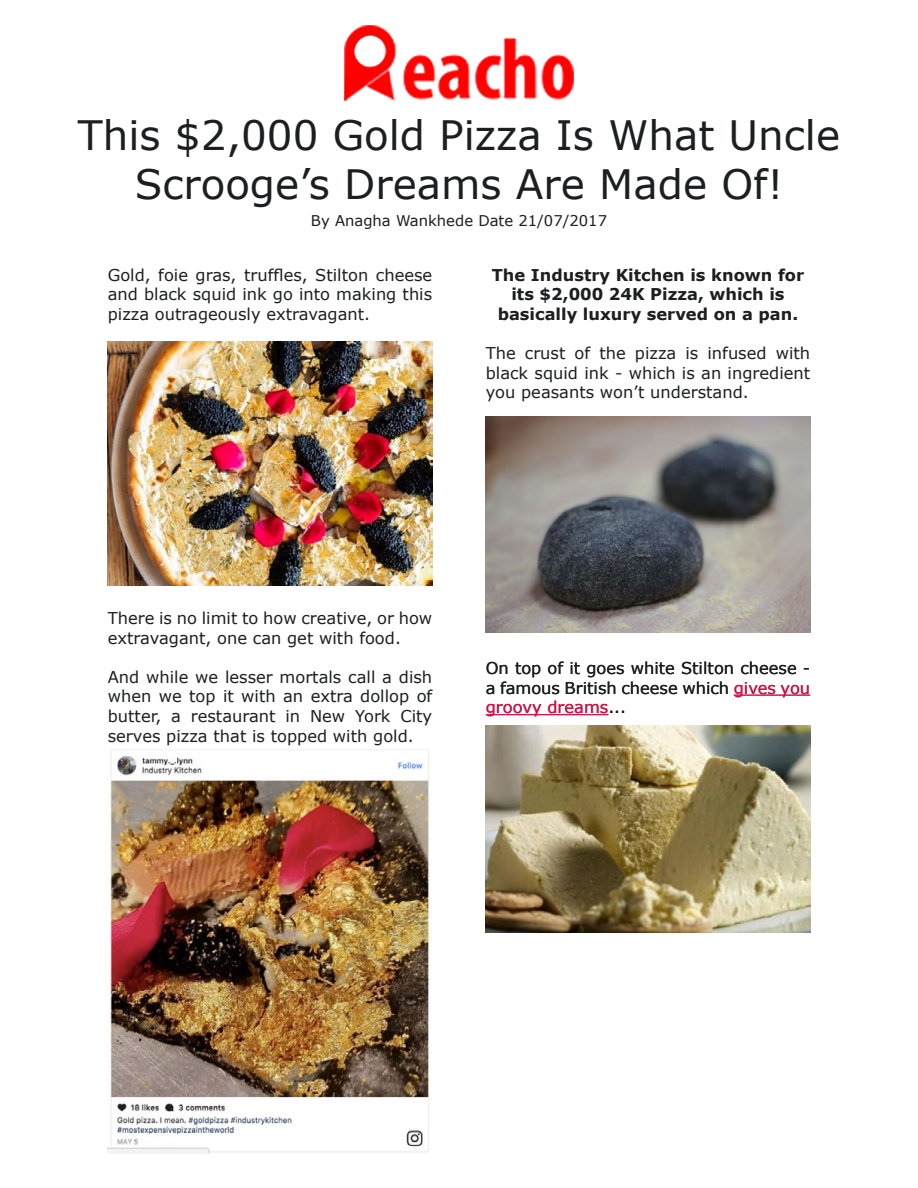
<style>
.page{position:relative;width:918px;height:1188px;background:#fff}
.page>*{position:absolute;margin:0;border:0;box-sizing:border-box;transform-origin:0 0}
.t1{font:40.5px/48.6px "Verdana";color:#1c1e1f;text-align:center}
.t2{font:16.35px/19.5px "Verdana";color:#1c1e1f;text-align:justify}
.t3{font:700 16.35px/19.5px "Verdana";color:#1c1e1f;text-align:center}
.t4{font:14.85px "Verdana";color:#1c1e1f}
.s1{color:#d11243}
</style>
<div class="page">
<img style="left:108px;top:749px;width:322px;height:404px">
<img style="left:344px;top:25px;width:230px;height:75px">
<hr style="left:734px;top:695px;width:76px;height:1px;background:#d11243">
<hr style="left:486px;top:714px;width:122px;height:1px;background:#d11243">
<img style="left:108px;top:341px;width:324px;height:244px">
<img style="left:486px;top:416px;width:324px;height:217px">
<img style="left:486px;top:726px;width:324px;height:207px">
<p class="t1" style="left:78px;top:112px;width:764px">This $2,000 Gold Pizza Is What Uncle<br>Scrooge’s Dreams Are Made Of!</p>
<p class="t4" style="left:311px;top:211px;width:298px">By Anagha Wankhede Date 21/07/2017</p>
<p class="t2" style="left:108px;top:265px;width:326px">Gold, foie gras, truffles, Stilton cheese and black squid ink go into making this pizza outrageously extravagant.</p>
<p class="t3" style="left:492px;top:265px;width:314px">The Industry Kitchen is known for its $2,000 24K Pizza, which is basically luxury served on a pan.</p>
<p class="t2" style="left:486px;top:344px;width:326px">The crust of the pizza is infused with black squid ink - which is an ingredient you peasants won’t understand.</p>
<p class="t2" style="left:108px;top:609px;width:326px">There is no limit to how creative, or how extravagant, one can get with food.</p>
<p class="t2" style="left:108px;top:667px;width:326px">And while we lesser mortals call a dish when we top it with an extra dollop of butter, a restaurant in New York City serves pizza that is topped with gold.</p>
<p class="t2" style="left:486px;top:659px;width:326px">On top of it goes white Stilton cheese - a famous British cheese which <span class="s1">gives you groovy dreams</span>...</p>
</div>
